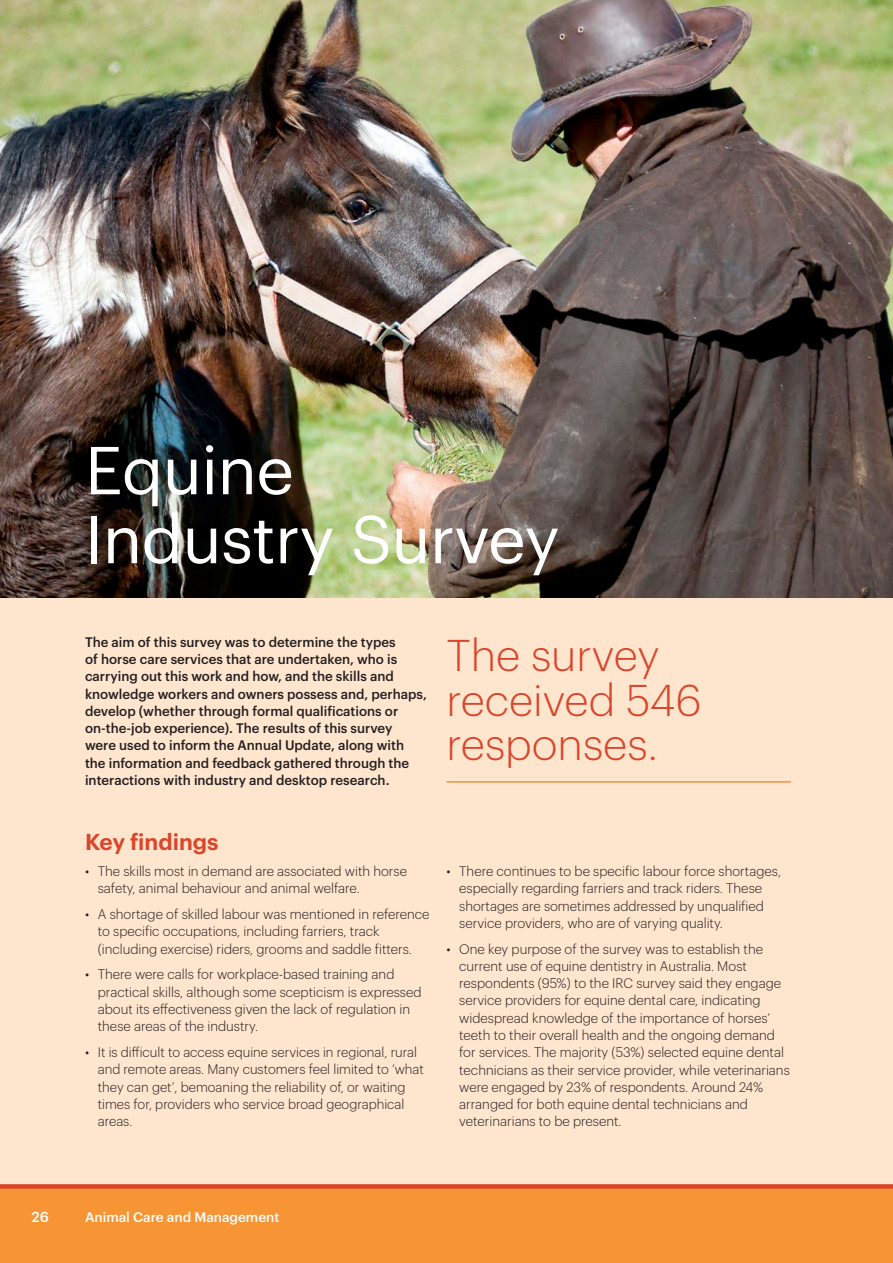
<style>
.page{position:relative;width:893px;height:1263px;background:#fee5ce}
.page>*{position:absolute;margin:0;border:0;box-sizing:border-box;transform-origin:0 0}
.Heading_1{font:66.15px/69px "Graphik";letter-spacing:-.01em;color:#fff}
.Body_1{font:300 43.5px/44.2px "Graphik";color:#d9462b}
.Heading_2{font:600 22.5px "Graphik";color:#d9462b}
.Heading_5{font:500 14.25px "Graphik";color:#fff}
.Body_1-2{font:300 13.5px/17.2px "Graphik";color:#231e20}
.Body_1-3{font:500 13.5px/17.2px "Graphik";color:#231e20}
.Heading_3{font:500 13.5px "Graphik";color:#fff}
</style>
<div class="page">
<div style="left:0;top:1186px;width:893px;height:77px;background:#f79433"></div>
<div style="left:0;top:1184px;width:893px;height:5px;background:#d9462b"></div>
<img style="left:0;top:0;width:893px;height:597px">
<hr style="left:446px;top:781px;width:345px;height:2px;background:#f79433">
<p class="Heading_5" style="left:32px;top:1206px;width:19px">26</p>
<p class="Heading_1" style="left:85px;top:430px;width:476px">Equine<br>Industry Survey</p>
<p class="Body_1-3" style="left:85px;top:632px;width:343px">The aim of this survey was to determine the types<br>of horse care services that are undertaken, who is carrying out this work and how, and the skills and knowledge workers and owners possess and, perhaps, develop (whether through formal qualifications or on-the-job experience). The results of this survey<br>were used to inform the Annual Update, along with the information and feedback gathered through the interactions with industry and desktop research.</p>
<p class="Body_1" style="left:446px;top:630px;width:257px">The survey received 546 responses.</p>
<p class="Heading_2" style="left:85px;top:825px;width:135px">Key findings</p>
<p class="Body_1-2" style="left:98px;top:862px;width:311px;text-indent:-13px">• The skills most in demand are associated with horse safety, animal behaviour and animal welfare.</p>
<p class="Body_1-2" style="left:98px;top:905px;width:333px;text-indent:-13px">• A shortage of skilled labour was mentioned in reference to specific occupations, including farriers, track (including exercise) riders, grooms and saddle fitters.</p>
<p class="Body_1-2" style="left:98px;top:965px;width:325px;text-indent:-13px">• There were calls for workplace-based training and practical skills, although some scepticism is expressed about its effectiveness given the lack of regulation in these areas of the industry.</p>
<p class="Body_1-2" style="left:98px;top:1042px;width:328px;text-indent:-13px">• It is difficult to access equine services in regional, rural and remote areas. Many customers feel limited to ‘what they can get’, bemoaning the reliability of, or waiting times for, providers who service broad geographical areas.</p>
<p class="Body_1-2" style="left:459px;top:862px;width:323px;text-indent:-13px">• There continues to be specific labour force shortages, especially regarding farriers and track riders. These shortages are sometimes addressed by unqualified service providers, who are of varying quality.</p>
<p class="Body_1-2" style="left:459px;top:939px;width:332px;text-indent:-13px">• One key purpose of the survey was to establish the current use of equine dentistry in Australia. Most respondents (95%) to the IRC survey said they engage service providers for equine dental care, indicating widespread knowledge of the importance of horses’ teeth to their overall health and the ongoing demand for services. The majority (53%) selected equine dental technicians as their service provider, while veterinarians were engaged by 23% of respondents. Around 24% arranged for both equine dental technicians and veterinarians to be present.</p>
<p class="Heading_3" style="left:85px;top:1207px;width:196px">Animal Care and Management</p>
</div>
